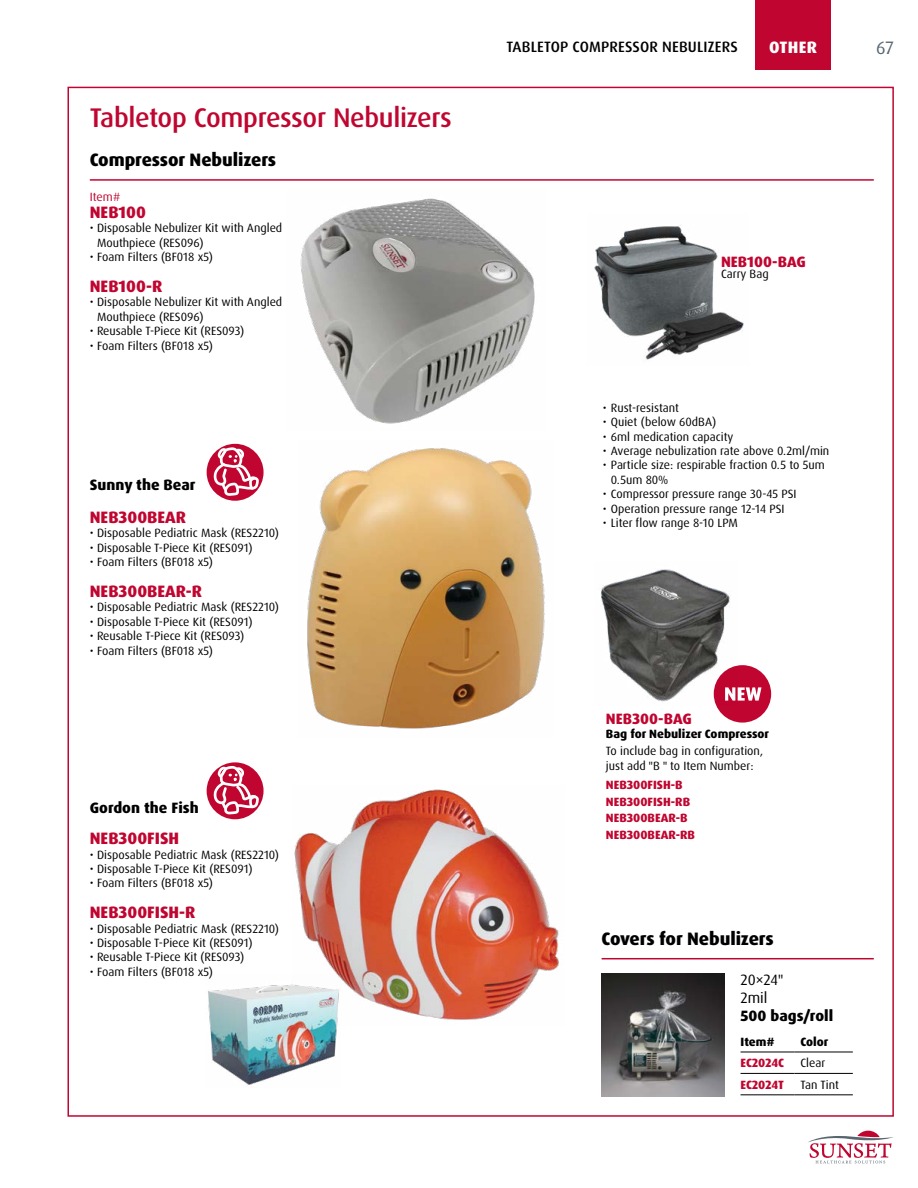
<style>
.page{position:relative;width:918px;height:1188px;background:#fff}
.page>*{position:absolute;margin:0;border:0;box-sizing:border-box;transform-origin:0 0}
.t1{font:500 27px "Dax Pro";letter-spacing:-.015em;color:#c00630}
.t2{font:800 18px "Dax OT";letter-spacing:-.005em;color:#000}
.t3{font:18px "Dax OT";color:#596670}
.t4{font:800 16.5px "Dax OT";color:#c00630}
.t5{font:800 16.5px "Dax OT";letter-spacing:.015em;color:#fff}
.t6{font:800 15px "Dax OT";color:#000}
.t7{font:500 15px "Dax Pro";letter-spacing:.01em;color:#000}
.t8{font:800 15px "Dax OT";color:#c00630}
.t9{font:15px/18px "Dax OT";color:#000}
.t10{font:12px/14.4px "Dax OT";color:#000}
.t11{font:800 12px/16.5px "Dax OT";color:#c00630}
.t12{font:800 12px "Dax OT";color:#000}
.t13{font:12px "Dax OT";color:#c00630}
</style>
<div class="page">
<svg style="left:808px;top:1131px;width:86px;height:32px"></svg>
<div style="left:755px;top:0;width:76px;height:70px;background:#c00630"></div>
<img style="left:594px;top:226px;width:150px;height:134px">
<img style="left:300px;top:198px;width:235px;height:226px">
<img style="left:294px;top:789px;width:265px;height:231px">
<img style="left:307px;top:448px;width:238px;height:281px">
<img style="left:208px;top:974px;width:133px;height:111px">
<div style="left:714px;top:665px;width:57px;height:58px;background:#c00630;border-radius:50%"></div>
<svg style="left:737px;top:687px;width:25px;height:14px"></svg>
<img style="left:601px;top:569px;width:136px;height:137px">
<div style="left:207px;top:444px;width:57px;height:57px;background:#c00630;border-radius:50%"></div>
<svg style="left:214px;top:447px;width:45px;height:49px"></svg>
<div style="left:207px;top:762px;width:57px;height:57px;background:#c00630;border-radius:50%"></div>
<svg style="left:214px;top:766px;width:45px;height:48px"></svg>
<hr style="left:90px;top:179px;width:784px;height:2px;background:#c00630">
<img style="left:602px;top:973px;width:123px;height:123px">
<hr style="left:741px;top:1073px;width:54px;height:1px;background:#000">
<hr style="left:795px;top:1073px;width:58px;height:1px;background:#000">
<hr style="left:741px;top:1095px;width:54px;height:1px;background:#000">
<hr style="left:795px;top:1095px;width:58px;height:1px;background:#000">
<hr style="left:741px;top:1052px;width:54px;height:1px;background:#000">
<hr style="left:795px;top:1052px;width:58px;height:1px;background:#000">
<hr style="left:602px;top:958px;width:272px;height:1px;background:#c00630">
<h1 class="t1" style="left:90px;top:101px;width:364px">Tabletop Compressor Nebulizers</h1>
<h2 class="t2" style="left:90px;top:148px;width:188px">Compressor Nebulizers</h2>
<p class="t13" style="left:90px;top:190px;width:32px">Item#</p>
<h3 class="t4" style="left:90px;top:202px;width:58px">NEB100</h3>
<p class="t10" style="left:97px;top:221px;width:187px;text-indent:-7px">• Disposable Nebulizer Kit with Angled<br>Mouthpiece (RES096)</p>
<p class="t10" style="left:90px;top:250px;width:125px">• Foam Filters (BF018 x5)</p>
<h3 class="t4" style="left:90px;top:276px;width:74px">NEB100-R</h3>
<p class="t10" style="left:97px;top:295px;width:187px;text-indent:-7px">• Disposable Nebulizer Kit with Angled<br>Mouthpiece (RES096)</p>
<p class="t10" style="left:90px;top:324px;width:156px">• Reusable T-Piece Kit (RES093)</p>
<p class="t10" style="left:90px;top:338px;width:125px">• Foam Filters (BF018 x5)</p>
<p class="t6" style="left:90px;top:475px;width:107px">Sunny the Bear</p>
<h3 class="t4" style="left:90px;top:507px;width:98px">NEB300BEAR</h3>
<p class="t10" style="left:90px;top:526px;width:191px">• Disposable Pediatric Mask (RES2210)</p>
<p class="t10" style="left:90px;top:541px;width:164px">• Disposable T-Piece Kit (RES091)</p>
<p class="t10" style="left:90px;top:555px;width:125px">• Foam Filters (BF018 x5)</p>
<h3 class="t4" style="left:90px;top:581px;width:114px">NEB300BEAR-R</h3>
<p class="t10" style="left:90px;top:600px;width:191px">• Disposable Pediatric Mask (RES2210)</p>
<p class="t10" style="left:90px;top:615px;width:164px">• Disposable T-Piece Kit (RES091)</p>
<p class="t10" style="left:90px;top:629px;width:156px">• Reusable T-Piece Kit (RES093)</p>
<p class="t10" style="left:90px;top:643px;width:125px">• Foam Filters (BF018 x5)</p>
<p class="t6" style="left:90px;top:798px;width:110px">Gordon the Fish</p>
<h3 class="t4" style="left:90px;top:828px;width:91px">NEB300FISH</h3>
<p class="t10" style="left:90px;top:847px;width:191px">• Disposable Pediatric Mask (RES2210)</p>
<p class="t10" style="left:90px;top:862px;width:164px">• Disposable T-Piece Kit (RES091)</p>
<p class="t10" style="left:90px;top:876px;width:125px">• Foam Filters (BF018 x5)</p>
<h3 class="t4" style="left:90px;top:902px;width:107px">NEB300FISH-R</h3>
<p class="t10" style="left:90px;top:921px;width:191px">• Disposable Pediatric Mask (RES2210)</p>
<p class="t10" style="left:90px;top:936px;width:164px">• Disposable T-Piece Kit (RES091)</p>
<p class="t10" style="left:90px;top:950px;width:156px">• Reusable T-Piece Kit (RES093)</p>
<p class="t10" style="left:90px;top:965px;width:125px">• Foam Filters (BF018 x5)</p>
<p class="t7" style="left:506px;top:37px;width:233px">TABLETOP COMPRESSOR NEBULIZERS</p>
<h3 class="t5" style="left:769px;top:37px;width:49px">OTHER</h3>
<h2 class="t3" style="left:876px;top:37px;width:19px">67</h2>
<p class="t8" style="left:721px;top:252px;width:86px">NEB100-BAG</p>
<p class="t10" style="left:721px;top:267px;width:49px">Carry Bag</p>
<p class="t10" style="left:603px;top:401px;width:78px">• Rust-resistant</p>
<p class="t10" style="left:603px;top:415px;width:115px">• Quiet (below 60dBA)</p>
<p class="t10" style="left:603px;top:429px;width:132px">• 6ml medication capacity</p>
<p class="t10" style="left:603px;top:444px;width:228px">• Average nebulization rate above 0.2ml/min</p>
<p class="t10" style="left:611px;top:458px;width:215px;text-indent:-8px">• Particle size: respirable fraction 0.5 to 5um<br>0.5um 80%</p>
<p class="t10" style="left:603px;top:487px;width:195px">• Compressor pressure range 30-45 PSI</p>
<p class="t10" style="left:603px;top:501px;width:183px">• Operation pressure range 12-14 PSI</p>
<p class="t10" style="left:603px;top:516px;width:137px">• Liter flow range 8-10 LPM</p>
<p class="t8" style="left:606px;top:709px;width:88px">NEB300-BAG</p>
<p class="t12" style="left:606px;top:726px;width:165px">Bag for Nebulizer Compressor</p>
<p class="t10" style="left:606px;top:743px;width:159px;line-height:15px">To include bag in configuration, just add "B " to Item Number:</p>
<p class="t11" style="left:606px;top:777px;width:91px">NEB300FISH-B<br>NEB300FISH-RB<br>NEB300BEAR-B<br>NEB300BEAR-RB</p>
<h2 class="t2" style="left:602px;top:927px;width:174px">Covers for Nebulizers</h2>
<p class="t9" style="left:741px;top:971px;width:45px">20×24"<br>2mil</p>
<p class="t6" style="left:741px;top:1006px;width:94px">500 bags/roll</p>
<p class="t12" style="left:741px;top:1034px;width:36px">Item#</p>
<p class="t12" style="left:801px;top:1034px;width:29px">Color</p>
<p class="t11" style="left:741px;top:1055px;width:45px">EC2024C</p>
<p class="t10" style="left:801px;top:1056px;width:26px">Clear</p>
<p class="t11" style="left:741px;top:1077px;width:45px">EC2024T</p>
<p class="t10" style="left:801px;top:1078px;width:40px">Tan Tint</p>
</div>
